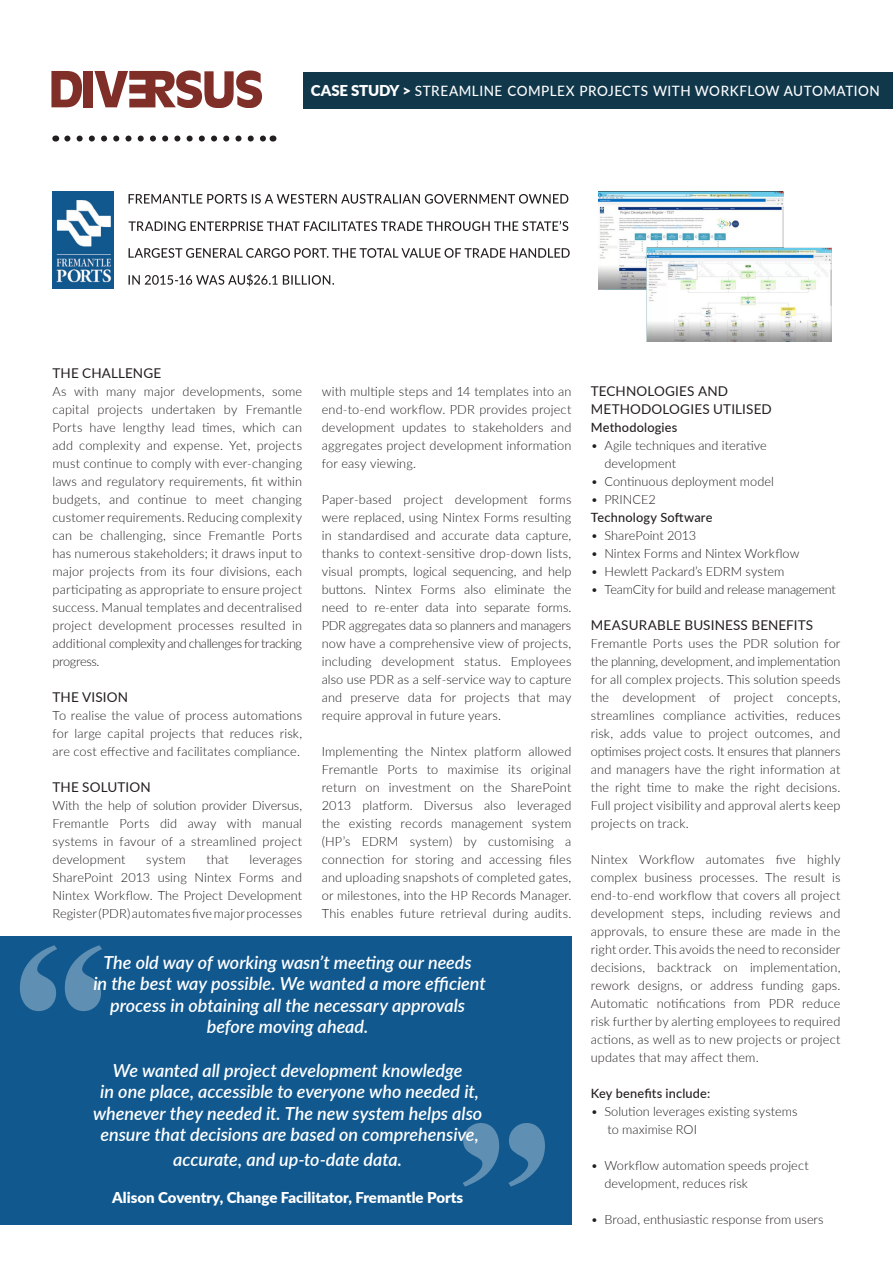
<style>
.page{position:relative;width:893px;height:1263px;background:#fff}
.page>*{position:absolute;margin:0;border:0;box-sizing:border-box;transform-origin:0 0}
.t1{font:italic 600 18px/21.6px "Lato";color:#fff;text-align:center}
.t2{font:900 15px "Lato";color:#fff}
.t3{font:500 14.25px "Lato";letter-spacing:.035em;color:#fff;scale:.95 1}
.t4{font:13.5px "Lato";letter-spacing:.01em;color:#231f20}
.t5{font:300 12.75px/18px "Lato";letter-spacing:.005em;color:#231f20;text-align:justify}
.t6{font:500 12.75px "Lato";letter-spacing:.015em;color:#231f20}
.t7{font:300 12.75px "Lato";letter-spacing:-.02em;color:#231f20}
.s1{font-weight:900;font-size:15px}
</style>
<div class="page">
<div style="left:0;top:936px;width:571px;height:288px;background:#11588e"></div>
<svg style="left:463px;top:1123px;width:82px;height:64px"></svg>
<svg style="left:20px;top:945px;width:82px;height:66px"></svg>
<svg style="left:51px;top:71px;width:31px;height:36px"></svg>
<div style="left:83px;top:71px;width:10px;height:36px;background:#802e28"></div>
<svg style="left:94px;top:71px;width:168px;height:37px"></svg>
<div style="left:304px;top:72px;width:589px;height:36px;background:#11374b"></div>
<svg style="left:67px;top:136px;width:199px;height:6px"></svg>
<img style="left:52px;top:191px;width:62px;height:98px">
<img style="left:599px;top:191px;width:232px;height:150px">
<svg style="left:129px;top:274px;width:205px;height:12px"></svg>
<svg style="left:129px;top:248px;width:441px;height:10px"></svg>
<svg style="left:129px;top:221px;width:439px;height:10px"></svg>
<svg style="left:129px;top:194px;width:439px;height:10px"></svg>
<p class="t3" style="left:311px;top:81px;width:601px"><span class="s1">CASE STUDY &gt;</span> STREAMLINE COMPLEX PROJECTS WITH WORKFLOW AUTOMATION</p>
<p class="t4" style="left:52px;top:363px;width:110px">THE CHALLENGE</p>
<p class="t5" style="left:52px;top:382px;width:251px">As with many major developments, some capital projects undertaken by Fremantle Ports have lengthy lead times, which can add complexity and expense. Yet, projects must continue to comply with ever-changing laws and regulatory requirements, fit within budgets, and continue to meet changing customer requirements. Reducing complexity can be challenging, since Fremantle Ports has numerous stakeholders; it draws input to major projects from its four divisions, each participating as appropriate to ensure project success. Manual templates and decentralised project development processes resulted in additional complexity and challenges for tracking progress.</p>
<p class="t4" style="left:52px;top:687px;width:77px">THE VISION</p>
<p class="t5" style="left:52px;top:706px;width:251px">To realise the value of process automations for large capital projects that reduces risk, are cost effective and facilitates compliance.</p>
<p class="t4" style="left:52px;top:777px;width:100px">THE SOLUTION</p>
<p class="t5" style="left:52px;top:796px;width:251px">With the help of solution provider Diversus, Fremantle Ports did away with manual systems in favour of a streamlined project development</p>
<p class="t5" style="left:52px;top:850px;width:251px;text-indent:197px">leverages SharePoint 2013 using Nintex Forms and Nintex Workflow. The Project Development Register (PDR) automates five major processes</p>
<p class="t5" style="left:146px;top:850px;width:41px">system</p>
<p class="t5" style="left:206px;top:850px;width:24px">that</p>
<p class="t5" style="left:322px;top:382px;width:251px">with multiple steps and 14 templates into an end-to-end workflow. PDR provides project development updates to stakeholders and aggregates project development information for easy viewing.</p>
<p class="t5" style="left:322px;top:490px;width:251px">Paper-based project development forms were replaced, using Nintex Forms resulting in standardised and accurate data capture, thanks to context-sensitive drop-down lists, visual prompts, logical sequencing, and help buttons. Nintex Forms also eliminate the need to re-enter data into separate forms.<br>PDR aggregates data so planners and managers now have a comprehensive view of projects, including development status. Employees also use PDR as a self-service way to capture and preserve data for projects that may require approval in future years.</p>
<p class="t5" style="left:322px;top:742px;width:251px">Implementing the Nintex platform allowed Fremantle Ports to maximise its original return on investment on the SharePoint 2013 platform. Diversus also leveraged the existing records management system (HP’s EDRM system) by customising a connection for storing and accessing files and uploading snapshots of completed gates, or milestones, into the HP Records Manager.<br>This enables future retrieval during audits.</p>
<p class="t1" style="left:103px;top:950px;width:370px">The old way of working wasn’t meeting our needs</p>
<p class="t1" style="left:93px;top:972px;width:394px">in the best way possible. We wanted a more efficient process in obtaining all the necessary approvals before moving ahead.</p>
<p class="t1" style="left:93px;top:1058px;width:391px">We wanted all project development knowledge<br>in one place, accessible to everyone who needed it, whenever they needed it. The new system helps also ensure that decisions are based on comprehensive,</p>
<p class="t1" style="left:173px;top:1147px;width:231px">accurate, and up-to-date data.</p>
<p class="t2" style="left:112px;top:1186px;width:353px">Alison Coventry, Change Facilitator, Fremantle Ports</p>
<p class="t4" style="left:591px;top:381px;width:139px">TECHNOLOGIES AND</p>
<p class="t4" style="left:591px;top:399px;width:182px">METHODOLOGIES UTILISED</p>
<p class="t6" style="left:591px;top:418px;width:88px">Methodologies</p>
<p class="t5" style="left:604px;top:436px;width:164px;text-indent:-14px">• Agile techniques and iterative development</p>
<p class="t5" style="left:591px;top:472px;width:185px">• Continuous deployment model</p>
<p class="t5" style="left:591px;top:490px;width:67px">• PRINCE2</p>
<p class="t6" style="left:591px;top:508px;width:123px">Technology Software</p>
<p class="t5" style="left:591px;top:526px;width:107px">• SharePoint 2013</p>
<p class="t5" style="left:591px;top:544px;width:210px">• Nintex Forms and Nintex Workflow</p>
<p class="t5" style="left:591px;top:562px;width:195px">• Hewlett Packard’s EDRM system</p>
<p class="t7" style="left:591px;top:581px;width:247px">• TeamCity for build and release management</p>
<p class="t4" style="left:591px;top:615px;width:224px">MEASURABLE BUSINESS BENEFITS</p>
<p class="t5" style="left:591px;top:634px;width:251px">Fremantle Ports uses the PDR solution for the planning, development, and implementation for all complex projects. This solution speeds the development of project concepts, streamlines compliance activities, reduces risk, adds value to project outcomes, and optimises project costs. It ensures that planners and managers have the right information at the right time to make the right decisions.<br>Full project visibility and approval alerts keep projects on track.</p>
<p class="t5" style="left:591px;top:850px;width:251px">Nintex Workflow automates five highly complex business processes. The result is end-to-end workflow that covers all project development steps, including reviews and approvals, to ensure these are made in the right order. This avoids the need to reconsider decisions, backtrack on implementation, rework designs, or address funding gaps.<br>Automatic notifications from PDR reduce risk further by alerting employees to required actions, as well as to new projects or project updates that may affect them.</p>
<p class="t6" style="left:591px;top:1084px;width:121px">Key benefits include:</p>
<p class="t5" style="left:608px;top:1102px;width:191px;text-indent:-17px">• Solution leverages existing systems to maximise ROI</p>
<p class="t5" style="left:604px;top:1156px;width:206px;text-indent:-14px">• Workflow automation speeds project development, reduces risk</p>
<p class="t5" style="left:591px;top:1210px;width:234px">• Broad, enthusiastic response from users</p>
</div>
